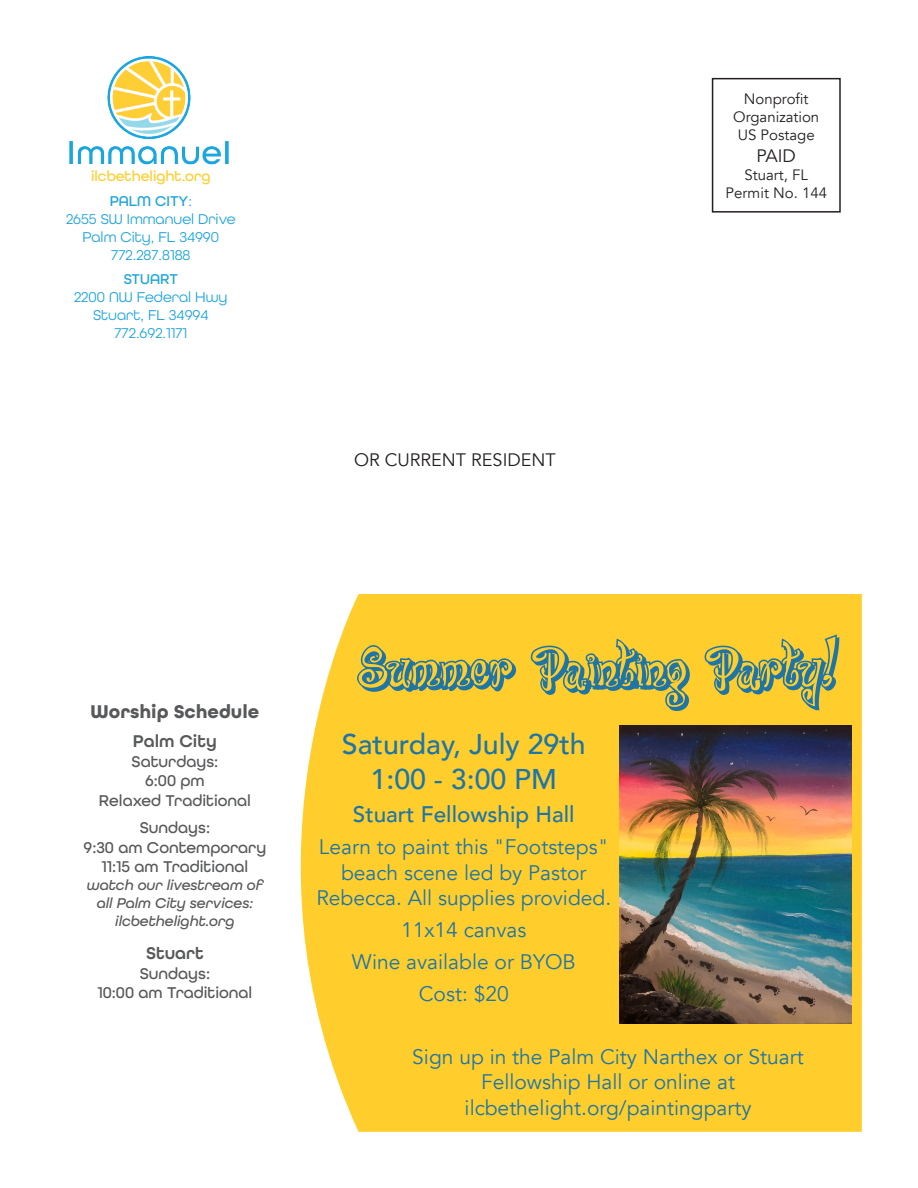
<style>
.page{position:relative;width:918px;height:1188px;background:#fff}
.page>*{position:absolute;margin:0;border:0;box-sizing:border-box;transform-origin:0 0}
.t1{font:500 28.5px "Avenir";color:#1f75a6}
.t2{font:500 22.5px "Avenir";color:#1f75a6}
.t3{font:21px/25.2px "Avenir";color:#1f75a6;text-align:center}
.t4{font:700 19.5px "All Round Gothic";color:#57585a}
.t5{font:18px "Avenir";color:#231f20}
.t6{font:600 18px "All Round Gothic";color:#57585a}
.t7{font:500 16.5px/19.8px "All Round Gothic";color:#57585a;text-align:center}
.t8{font:15px/18px "All Round Gothic";color:#1da4dd;text-align:center}
.t9{font:italic 500 15px/18px "All Round Gothic";color:#57585a;text-align:center}
.t10{font:15px/18px "Avenir";color:#231f20;text-align:center}
.t11{font:500 15px "All Round Gothic";color:#ffce2d}
.s1{font-weight:500}
</style>
<div class="page">
<div style="left:300px;top:594px;width:562px;height:538px;background:#ffce2d"></div>
<div style="left:712px;top:78px;width:129px;height:135px;border:2px solid #231f20"></div>
<img style="left:70px;top:56px;width:159px;height:109px">
<img style="left:620px;top:726px;width:231px;height:298px">
<svg style="left:357px;top:634px;width:482px;height:77px;background:#c7b74a"></svg>
<p class="t11" style="left:91px;top:167px;width:121px">ilcbethelight.org</p>
<p class="t8" style="left:66px;top:191px;width:171px"><span class="s1">PALM CITY</span>:<br>2655 SW Immanuel Drive<br>Palm City, FL 34990<br>772.287.8188</p>
<p class="t8" style="left:74px;top:270px;width:155px"><span class="s1">STUART<br></span>2200 NW Federal Hwy<br>Stuart, FL 34994<br>772.692.1171</p>
<p class="t5" style="left:354px;top:449px;width:203px">OR CURRENT RESIDENT</p>
<p class="t10" style="left:733px;top:90px;width:88px">Nonprofit<br>Organization</p>
<p class="t10" style="left:738px;top:126px;width:78px">US Postage</p>
<p class="t5" style="left:757px;top:145px;width:41px">PAID</p>
<p class="t10" style="left:744px;top:166px;width:65px">Stuart, FL</p>
<p class="t10" style="left:725px;top:184px;width:103px">Permit No. 144</p>
<p class="t4" style="left:91px;top:700px;width:170px">Worship Schedule</p>
<p class="t6" style="left:133px;top:730px;width:85px">Palm City</p>
<p class="t7" style="left:132px;top:751px;width:88px">Saturdays:</p>
<p class="t7" style="left:99px;top:771px;width:154px">6:00 pm<br>Relaxed Traditional</p>
<p class="t7" style="left:140px;top:817px;width:72px">Sundays:</p>
<p class="t7" style="left:84px;top:837px;width:184px">9:30 am Contemporary</p>
<p class="t7" style="left:102px;top:857px;width:148px">11:15 am Traditional</p>
<p class="t9" style="left:87px;top:876px;width:178px">watch our livestream of all Palm City services:</p>
<p class="t9" style="left:115px;top:912px;width:121px">ilcbethelight.org</p>
<p class="t6" style="left:146px;top:942px;width:59px">Stuart</p>
<p class="t7" style="left:140px;top:963px;width:72px">Sundays:</p>
<p class="t7" style="left:97px;top:983px;width:156px">10:00 am Traditional</p>
<p class="t1" style="left:342px;top:720px;width:245px">Saturday, July 29th</p>
<p class="t1" style="left:371px;top:754px;width:188px">1:00 - 3:00 PM</p>
<p class="t2" style="left:353px;top:795px;width:223px">Stuart Fellowship Hall</p>
<p class="t3" style="left:316px;top:835px;width:296px">Learn to paint this "Footsteps" beach scene led by Pastor<br>Rebecca. All supplies provided.</p>
<p class="t3" style="left:401px;top:917px;width:127px">11x14 canvas</p>
<p class="t3" style="left:352px;top:949px;width:226px">Wine available or BYOB</p>
<p class="t3" style="left:419px;top:981px;width:91px">Cost: $20</p>
<p class="t3" style="left:412px;top:1045px;width:393px">Sign up in the Palm City Narthex or Stuart<br>Fellowship Hall or online at ilcbethelight.org/paintingparty</p>
</div>
